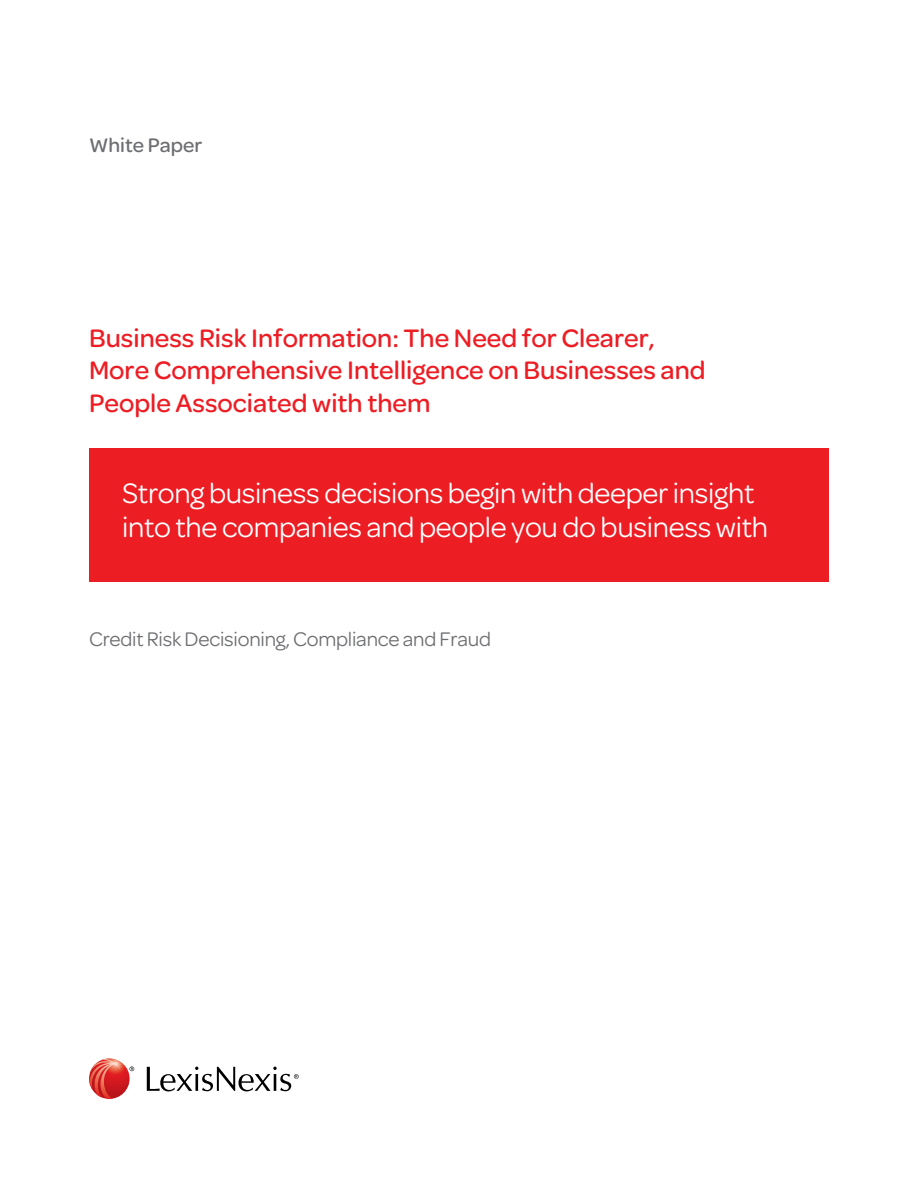
<style>
.page{position:relative;width:918px;height:1188px;background:#fff}
.page>*{position:absolute;margin:0;border:0;box-sizing:border-box;transform-origin:0 0}
.t1{font:30px/34.5px "Omnes";letter-spacing:-.01em;color:#fff}
.t2{font:500 27px/32.4px "Omnes";color:#ed1d24}
.t3{font:21px "Omnes";letter-spacing:-.01em;color:#6d6e71}
.t4{font:500 21px "Omnes";color:#6d6e71}
</style>
<div class="page">
<div style="left:89px;top:448px;width:740px;height:134px;background:#ed1d24"></div>
<svg style="left:130px;top:1066px;width:4px;height:5px"></svg>
<svg style="left:147px;top:1067px;width:152px;height:25px"></svg>
<svg style="left:89px;top:1058px;width:41px;height:41px"></svg>
<svg style="left:89px;top:1059px;width:33px;height:40px"></svg>
<p class="t4" style="left:89px;top:133px;width:115px">White Paper</p>
<p class="t2" style="left:89px;top:322px;width:618px">Business Risk Information: The Need for Clearer,<br>More Comprehensive Intelligence on Businesses and<br>People Associated with them</p>
<p class="t1" style="left:122px;top:476px;width:648px">Strong business decisions begin with deeper insight into the companies and people you do business with</p>
<p class="t3" style="left:89px;top:627px;width:403px">Credit Risk Decisioning, Compliance and Fraud</p>
</div>
